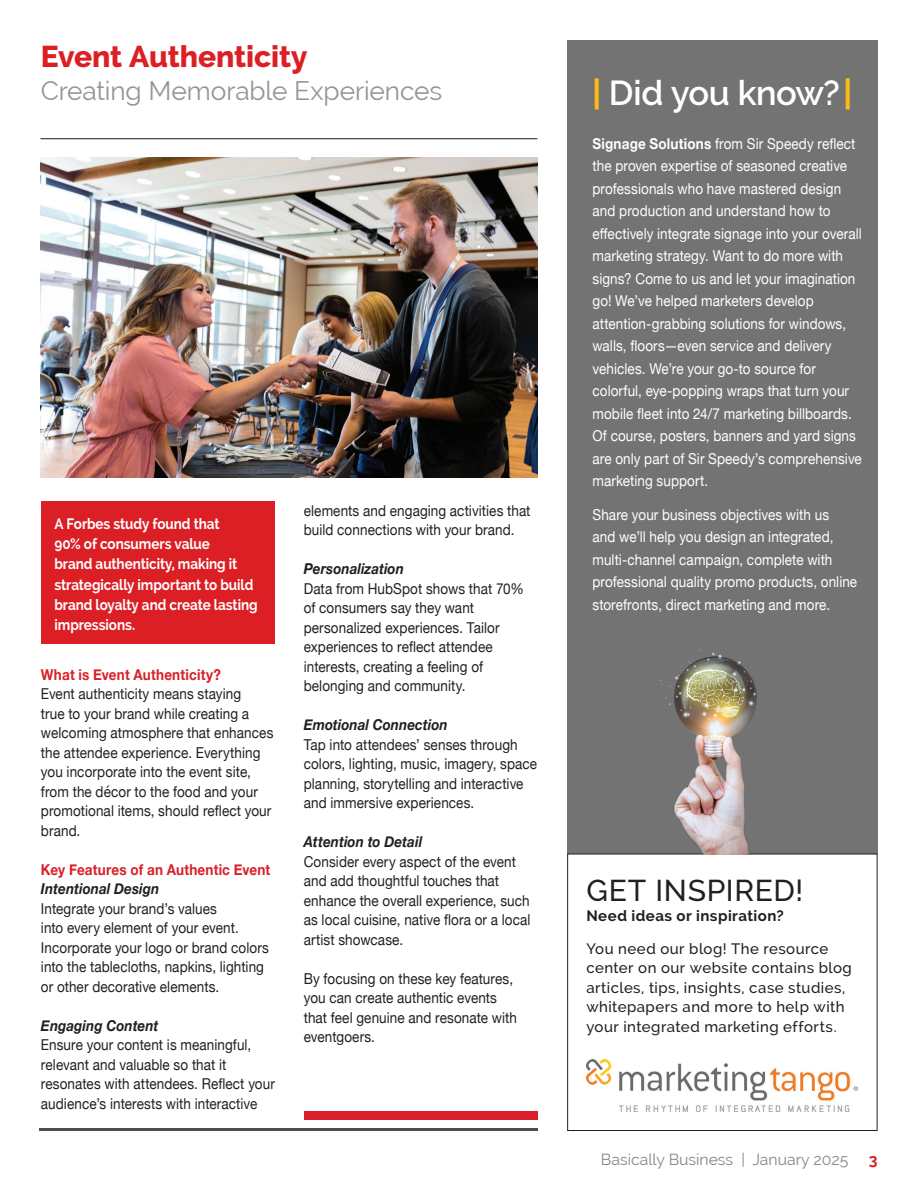
<style>
.page{position:relative;width:918px;height:1188px;background:#fff}
.page>*{position:absolute;margin:0;border:0;box-sizing:border-box;transform-origin:0 0}
.t1{font:600 34.5px "Raleway";letter-spacing:-.015em;color:#fff}
.t2{font:800 30px "Raleway";letter-spacing:-.005em;color:#db1f25}
.t3{font:500 30px "Raleway";letter-spacing:.02em;color:#231f20}
.t4{font:26.25px "Raleway";letter-spacing:-.005em;color:#939598}
.t5{font:15.75px "Raleway";color:#878687}
.t6{font:700 15.75px "Raleway";color:#db1f25}
.t7{font:15px/19.5px "Helvetica Neue";letter-spacing:.005em;color:#231f20;scale:.9 1}
.t8{font:15px/22.5px "Helvetica Neue";letter-spacing:.005em;color:#fff;scale:.9 1}
.t9{font:500 15px/19.5px "Raleway";letter-spacing:.03em;color:#231f20}
.t10{font:700 15px/20.2px "Raleway";letter-spacing:-.005em;color:#fff;scale:.9 1}
.t11{font:italic 700 15px "Helvetica Neue";letter-spacing:.005em;color:#231f20;scale:.9 1}
.t12{font:700 15px "Helvetica Neue";letter-spacing:.015em;color:#da2028;scale:.9 1}
.t13{font:700 15px "Raleway";letter-spacing:.03em;color:#231f20}
.s1{font-weight:700;color:#fdbc12}
.s2{font-weight:700}
</style>
<div class="page">
<div style="left:304px;top:1112px;width:233px;height:8px;background:#da1f2a"></div>
<div style="left:41px;top:501px;width:234px;height:143px;background:#db1f25"></div>
<img style="left:41px;top:158px;width:496px;height:319px">
<div style="left:567px;top:40px;width:311px;height:814px;background:#747374"></div>
<hr style="left:39px;top:1128px;width:498px;height:3px;background:#4e4c4e">
<hr style="left:41px;top:138px;width:496px;height:1px;background:#1f1a1c">
<div style="left:567px;top:854px;width:311px;height:277px;border:1px solid #231f20"></div>
<img style="left:656px;top:650px;width:114px;height:204px">
<img style="left:587px;top:1060px;width:270px;height:52px">
<h2 class="t2" style="left:41px;top:40px;width:268px">Event Authenticity</h2>
<h3 class="t4" style="left:41px;top:76px;width:403px">Creating Memorable Experiences</h3>
<p class="t10" style="left:54px;top:514px;width:227px">A Forbes study found that<br>90% of consumers value<br>brand authenticity, making it strategically important to build brand loyalty and create lasting impressions.</p>
<p class="t12" style="left:41px;top:663px;width:202px">What is Event Authenticity?</p>
<p class="t7" style="left:41px;top:685px;width:260px">Event authenticity means staying<br>true to your brand while creating a welcoming atmosphere that enhances the attendee experience. Everything you incorporate into the event site, from the décor to the food and your promotional items, should reflect your brand.</p>
<p class="t12" style="left:41px;top:858px;width:256px">Key Features of an Authentic Event</p>
<p class="t11" style="left:41px;top:877px;width:133px">Intentional Design</p>
<p class="t7" style="left:41px;top:900px;width:255px">Integrate your brand’s values<br>into every element of your event.<br>Incorporate your logo or brand colors into the tablecloths, napkins, lighting or other decorative elements.</p>
<p class="t11" style="left:41px;top:1014px;width:132px">Engaging Content</p>
<p class="t7" style="left:41px;top:1036px;width:261px">Ensure your content is meaningful, relevant and valuable so that it resonates with attendees. Reflect your audience’s interests with interactive</p>
<p class="t7" style="left:304px;top:501px;width:254px">elements and engaging activities that build connections with your brand.</p>
<p class="t11" style="left:304px;top:557px;width:113px">Personalization</p>
<p class="t7" style="left:304px;top:579px;width:246px">Data from HubSpot shows that 70% of consumers say they want personalized experiences. Tailor experiences to reflect attendee interests, creating a feeling of belonging and community.</p>
<p class="t11" style="left:304px;top:713px;width:162px">Emotional Connection</p>
<p class="t7" style="left:304px;top:735px;width:261px">Tap into attendees’ senses through colors, lighting, music, imagery, space planning, storytelling and interactive and immersive experiences.</p>
<p class="t11" style="left:304px;top:830px;width:133px">Attention to Detail</p>
<p class="t7" style="left:304px;top:852px;width:253px">Consider every aspect of the event and add thoughtful touches that enhance the overall experience, such as local cuisine, native flora or a local artist showcase.</p>
<p class="t7" style="left:304px;top:969px;width:238px">By focusing on these key features, you can create authentic events that feel genuine and resonate with eventgoers.</p>
<h1 class="t1" style="left:592px;top:73px;width:261px"><span class="s1">|</span> Did you know?<span class="s1">|</span></h1>
<p class="t8" style="left:592px;top:133px;width:301px"><span class="s2">Signage Solutions</span> from Sir Speedy reflect the proven expertise of seasoned creative professionals who have mastered design and production and understand how to effectively integrate signage into your overall marketing strategy. Want to do more with signs? Come to us and let your imagination go! We’ve helped marketers develop attention-grabbing solutions for windows, walls, floors—even service and delivery vehicles. We’re your go-to source for colorful, eye-popping wraps that turn your mobile fleet into 24/7 marketing billboards.<br>Of course, posters, banners and yard signs are only part of Sir Speedy’s comprehensive marketing support.</p>
<p class="t8" style="left:592px;top:504px;width:296px">Share your business objectives with us<br>and we’ll help you design an integrated, multi-channel campaign, complete with professional quality promo products, online storefronts, direct marketing and more.</p>
<h2 class="t3" style="left:586px;top:873px;width:218px">GET INSPIRED!</h2>
<p class="t13" style="left:586px;top:907px;width:199px">Need ideas or inspiration?</p>
<p class="t9" style="left:586px;top:939px;width:267px">You need our blog! The resource center on our website contains blog articles, tips, insights, case studies, whitepapers and more to help with your integrated marketing efforts.</p>
<p class="t5" style="left:601px;top:1150px;width:249px">Basically Business | January 2025</p>
<p class="t6" style="left:869px;top:1150px;width:10px">3</p>
</div>
